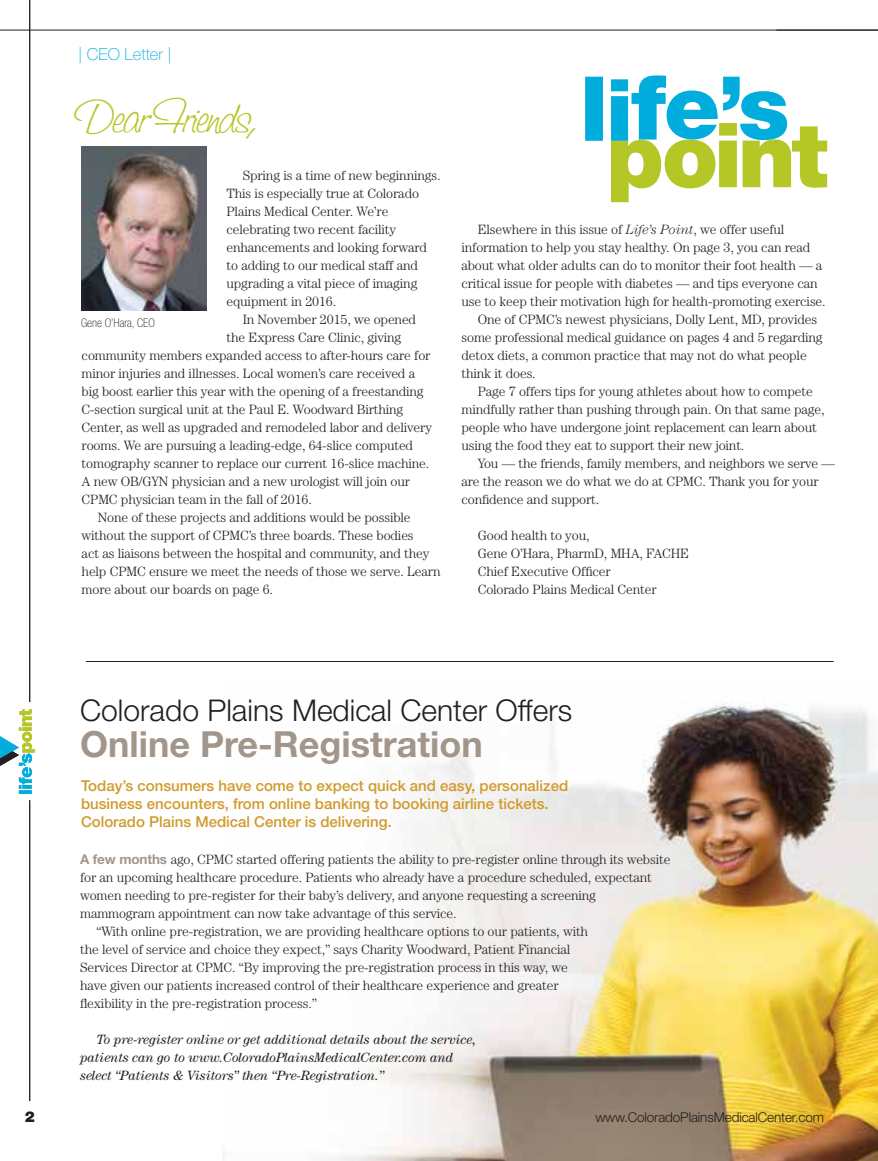
<style>
.page{position:relative;width:878px;height:1161px;background:#fff}
.page>*{position:absolute;margin:0;border:0;box-sizing:border-box;transform-origin:0 0}
.t1{font:700 36px "Helvetica Neue LT Std";color:#a2958a}
.t2{font:500 36px "Saginaw";color:#b5c627}
.t3{font:300 30px "Helvetica Neue LT Std";color:#231f20}
.t4{font:100 16.5px "Helvetica Neue LT Std";color:#00addc}
.t5{font:500 15px/18px "Helvetica Neue LT Std";color:#d19a2b}
.t6{font:900 15px "Helvetica Neue LT Std";color:#231f20}
.t7{font:300 13.5px/18px "Century";letter-spacing:-.01em;color:#231f20}
.t8{font:italic 13.5px/18px "Century";letter-spacing:-.01em;color:#231f20}
.t9{font:300 13.5px "Helvetica Neue LT Std";letter-spacing:-.01em;color:#231f20}
.t10{font:100 condensed 12px "Helvetica Neue LT Std";color:#231f20}
.s1{font-style:italic}
.s2{font-family:"Helvetica Neue LT Std";font-weight:700;color:#a2958a}
</style>
<div class="page">
<hr style="left:0;top:30px;width:878px;height:1px;background:#231f20">
<img style="left:341px;top:701px;width:537px;height:460px">
<svg style="left:585px;top:75px;width:242px;height:127px"></svg>
<img style="left:82px;top:146px;width:124px;height:164px">
<hr style="left:29px;top:0;width:1px;height:702px;background:#231f20">
<hr style="left:29px;top:800px;width:1px;height:301px;background:#231f20">
<hr style="left:86px;top:661px;width:747px;height:1px;background:#231f20">
<svg style="left:0;top:709px;width:35px;height:85px"></svg>
<p class="t4" style="left:79px;top:44px;width:94px">| CEO Letter |</p>
<h1 class="t2" style="left:79px;top:89px;width:180px">Dear Friends,</h1>
<p class="t7" style="left:243px;top:166px;width:199px">Spring is a time of new beginnings.</p>
<p class="t7" style="left:226px;top:184px;width:194px">This is especially true at Colorado</p>
<p class="t7" style="left:226px;top:202px;width:163px">Plains Medical Center. We’re</p>
<p class="t7" style="left:226px;top:220px;width:171px">celebrating two recent facility</p>
<p class="t7" style="left:226px;top:238px;width:202px">enhancements and looking forward</p>
<p class="t7" style="left:226px;top:256px;width:193px">to adding to our medical staff and</p>
<p class="t7" style="left:226px;top:274px;width:192px">upgrading a vital piece of imaging</p>
<p class="t7" style="left:226px;top:292px;width:111px">equipment in 2016.</p>
<p class="t7" style="left:243px;top:310px;width:175px">In November 2015, we opened</p>
<p class="t7" style="left:226px;top:328px;width:176px">the Express Care Clinic, giving</p>
<p class="t7" style="left:82px;top:346px;width:350px">community members expanded access to after-hours care for</p>
<p class="t7" style="left:82px;top:364px;width:335px">minor injuries and illnesses. Local women’s care received a</p>
<p class="t7" style="left:82px;top:382px;width:343px">big boost earlier this year with the opening of a freestanding</p>
<p class="t7" style="left:82px;top:400px;width:323px">C-section surgical unit at the Paul E. Woodward Birthing</p>
<p class="t7" style="left:82px;top:418px;width:352px">Center, as well as upgraded and remodeled labor and delivery</p>
<p class="t7" style="left:82px;top:436px;width:333px">rooms. We are pursuing a leading-edge, 64-slice computed</p>
<p class="t7" style="left:82px;top:454px;width:349px">tomography scanner to replace our current 16-slice machine.</p>
<p class="t7" style="left:82px;top:472px;width:330px">A new OB/GYN physician and a new urologist will join our</p>
<p class="t7" style="left:82px;top:490px;width:232px">CPMC physician team in the fall of 2016.</p>
<p class="t7" style="left:98px;top:508px;width:314px">None of these projects and additions would be possible</p>
<p class="t7" style="left:82px;top:526px;width:333px">without the support of CPMC’s three boards. These bodies</p>
<p class="t7" style="left:82px;top:544px;width:349px">act as liaisons between the hospital and community, and they</p>
<p class="t7" style="left:82px;top:562px;width:360px">help CPMC ensure we meet the needs of those we serve. Learn</p>
<p class="t7" style="left:82px;top:580px;width:193px">more about our boards on page 6.</p>
<p class="t10" style="left:81px;top:316px;width:75px">Gene O’Hara, CEO</p>
<p class="t7" style="left:477px;top:220px;width:308px">Elsewhere in this issue of <span class="s1">Life’s Point</span>, we offer useful</p>
<p class="t7" style="left:461px;top:238px;width:350px">information to help you stay healthy. On page 3, you can read</p>
<p class="t7" style="left:461px;top:256px;width:362px">about what older adults can do to monitor their foot health — a</p>
<p class="t7" style="left:461px;top:274px;width:357px">critical issue for people with diabetes — and tips everyone can</p>
<p class="t7" style="left:461px;top:292px;width:366px">use to keep their motivation high for health-promoting exercise.</p>
<p class="t7" style="left:477px;top:310px;width:341px">One of CPMC’s newest physicians, Dolly Lent, MD, provides</p>
<p class="t7" style="left:461px;top:328px;width:362px">some professional medical guidance on pages 4 and 5 regarding</p>
<p class="t7" style="left:461px;top:346px;width:347px">detox diets, a common practice that may not do what people</p>
<p class="t7" style="left:461px;top:364px;width:76px">think it does.</p>
<p class="t7" style="left:477px;top:382px;width:336px">Page 7 offers tips for young athletes about how to compete</p>
<p class="t7" style="left:461px;top:400px;width:364px">mindfully rather than pushing through pain. On that same page,</p>
<p class="t7" style="left:461px;top:418px;width:357px">people who have undergone joint replacement can learn about</p>
<p class="t7" style="left:461px;top:436px;width:284px">using the food they eat to support their new joint.</p>
<p class="t7" style="left:477px;top:454px;width:359px">You — the friends, family members, and neighbors we serve —</p>
<p class="t7" style="left:461px;top:472px;width:358px">are the reason we do what we do at CPMC. Thank you for your</p>
<p class="t7" style="left:461px;top:490px;width:139px">confidence and support.</p>
<p class="t7" style="left:477px;top:526px;width:213px">Good health to you,<br>Gene O’Hara, PharmD, MHA, FACHE<br>Chief Executive Officer<br>Colorado Plains Medical Center</p>
<h2 class="t3" style="left:80px;top:692px;width:493px">Colorado Plains Medical Center Offers</h2>
<h1 class="t1" style="left:80px;top:721px;width:404px">Online Pre-Registration</h1>
<p class="t5" style="left:81px;top:776px;width:488px">Today’s consumers have come to expect quick and easy, personalized business encounters, from online banking to booking airline tickets.<br>Colorado Plains Medical Center is delivering.</p>
<p class="t7" style="left:80px;top:850px;width:591px"><span class="s2">A few months</span> ago, CPMC started offering patients the ability to pre-register online through its website</p>
<p class="t7" style="left:80px;top:868px;width:573px">for an upcoming healthcare procedure. Patients who already have a procedure scheduled, expectant</p>
<p class="t7" style="left:80px;top:886px;width:517px">women needing to pre-register for their baby’s delivery, and anyone requesting a screening</p>
<p class="t7" style="left:80px;top:904px;width:378px">mammogram appointment can now take advantage of this service.</p>
<p class="t7" style="left:96px;top:922px;width:493px">“With online pre-registration, we are providing healthcare options to our patients, with</p>
<p class="t7" style="left:80px;top:940px;width:491px">the level of service and choice they expect,” says Charity Woodward, Patient Financial</p>
<p class="t7" style="left:80px;top:958px;width:489px">Services Director at CPMC. “By improving the pre-registration process in this way, we</p>
<p class="t7" style="left:80px;top:976px;width:480px">have given our patients increased control of their healthcare experience and greater</p>
<p class="t7" style="left:80px;top:994px;width:238px">flexibility in the pre-registration process.”</p>
<p class="t8" style="left:80px;top:1030px;width:397px;text-indent:16px">To pre-register online or get additional details about the service, patients can go to www.ColoradoPlainsMedicalCenter.com and select “Patients &amp; Visitors” then “Pre-Registration.”</p>
<p class="t6" style="left:25px;top:1108px;width:12px">2</p>
<p class="t9" style="left:595px;top:1109px;width:230px">www.ColoradoPlainsMedicalCenter.com</p>
</div>
